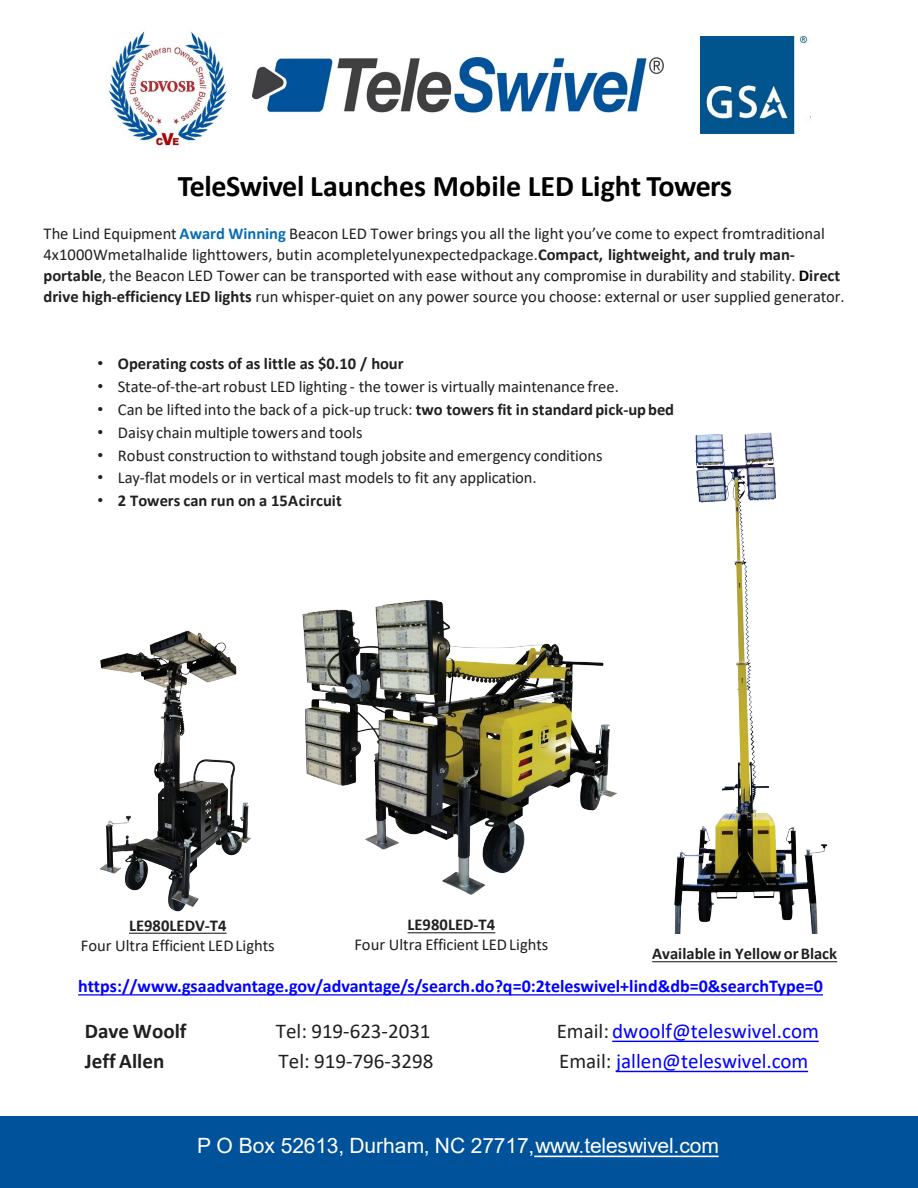
<style>
.page{position:relative;width:918px;height:1188px;background:#fff}
.page>*{position:absolute;margin:0;border:0;box-sizing:border-box;transform-origin:0 0}
.t1{font:700 30px "Calibri";letter-spacing:-.005em;color:#000}
.t2{font:21px "Calibri";color:#00f}
.t3{font:21px "Arial";letter-spacing:-.01em;color:#fff}
.t4{font:21px "Calibri";letter-spacing:-.005em;color:#221f1f}
.t5{font:700 21px "Calibri";color:#221f1f}
.t6{font:700 18px "Calibri";letter-spacing:-.005em;color:#00f}
.t7{font:16.5px/21px "Calibri";color:#221f1f}
.t8{font:700 16.5px "Calibri";letter-spacing:.005em;color:#221f1f}
.s1{font-weight:700;color:#066eb8}
.s2{font-weight:700}
.s3{font-weight:700;color:#000}
.s4{font-family:"Arial";font-weight:400}
.s5{font-family:"Arial"}
.s6{color:#221f1f}
</style>
<div class="page">
<div style="left:0;top:1116px;width:918px;height:72px;background:#00529b"></div>
<svg style="left:534px;top:1156px;width:185px;height:1px"></svg>
<svg style="left:612px;top:1041px;width:207px;height:1px"></svg>
<svg style="left:616px;top:1071px;width:192px;height:1px"></svg>
<img style="left:253px;top:58px;width:410px;height:57px">
<img style="left:108px;top:31px;width:121px;height:116px">
<img style="left:700px;top:36px;width:111px;height:98px">
<svg style="left:129px;top:933px;width:98px;height:1px"></svg>
<svg style="left:652px;top:961px;width:185px;height:1px"></svg>
<svg style="left:408px;top:932px;width:87px;height:1px"></svg>
<img style="left:99px;top:631px;width:152px;height:280px">
<img style="left:302px;top:600px;width:315px;height:295px">
<img style="left:674px;top:432px;width:153px;height:501px">
<svg style="left:78px;top:994px;width:745px;height:2px"></svg>
<p class="t1" style="left:178px;top:165px;width:556px">TeleSwivel Launches Mobile LED Light Towers</p>
<p class="t7" style="left:44px;top:223px;width:803px">The Lind Equipment <span class="s1">Award Winning</span> Beacon LED Tower brings you all the light you’ve come to expect fromtraditional 4x1000Wmetalhalide lighttowers, butin acompletelyunexpectedpackage.<span class="s2">Compact, lightweight, and truly man&shy;portable</span>, the Beacon LED Tower can be transported with ease without any compromise in durability and stability. <span class="s3">D</span><span class="s2">irect drive high-efficiency LED lights</span> run whisper-quiet on any power source you choose: external or user supplied generator.</p>
<p class="t8" style="left:98px;top:352px;width:308px"><span class="s4">•</span> Operating costs of as little as $0.10 / hour</p>
<p class="t7" style="left:98px;top:376px;width:523px"><span class="s5">•</span> State-of-the-artrobust LED lighting - the tower is virtually maintenance free.</p>
<p class="t7" style="left:98px;top:399px;width:578px"><span class="s5">•</span> Can be liftedinto the back of a pick-up truck: <span class="s2">two towers fit in standard pick-up bed</span></p>
<p class="t7" style="left:98px;top:421px;width:266px"><span class="s5">•</span> Daisy chainmultiple towers and tools</p>
<p class="t7" style="left:98px;top:444px;width:506px"><span class="s5">•</span> Robust construction to withstand tough jobsite and emergency conditions</p>
<p class="t7" style="left:98px;top:467px;width:440px"><span class="s5">•</span> Lay-flat models or in vertical mast models to fit any application.</p>
<p class="t8" style="left:98px;top:489px;width:246px"><span class="s4">•</span> 2 Towers can run on a 15Acircuit</p>
<p class="t8" style="left:129px;top:914px;width:99px">LE980LEDV-T4</p>
<p class="t7" style="left:81px;top:934px;width:195px">Four Ultra Efficient LEDLights</p>
<p class="t8" style="left:408px;top:913px;width:89px">LE980LED-T4</p>
<p class="t7" style="left:354px;top:934px;width:195px">Four Ultra Efficient LEDLights</p>
<p class="t8" style="left:652px;top:942px;width:187px">Available in YelloworBlack</p>
<p class="t6" style="left:78px;top:974px;width:746px">https://www.gsaadvantage.gov/advantage/s/search.do?q=0:2teleswivel+lind&amp;db=0&amp;searchType=0</p>
<p class="t5" style="left:85px;top:1016px;width:103px">Dave Woolf</p>
<p class="t4" style="left:276px;top:1017px;width:156px">Tel: 919-623-2031</p>
<p class="t2" style="left:557px;top:1017px;width:264px"><span class="s6">Email:</span> dwoolf@teleswivel.com</p>
<p class="t5" style="left:85px;top:1047px;width:81px">Jeff Allen</p>
<p class="t4" style="left:279px;top:1047px;width:156px">Tel: 919-796-3298</p>
<p class="t2" style="left:559px;top:1047px;width:251px"><span class="s6">Email:</span> jallen@teleswivel.com</p>
<p class="t3" style="left:197px;top:1132px;width:523px">P O Box 52613, Durham, NC 27717,www.teleswivel.com</p>
</div>
